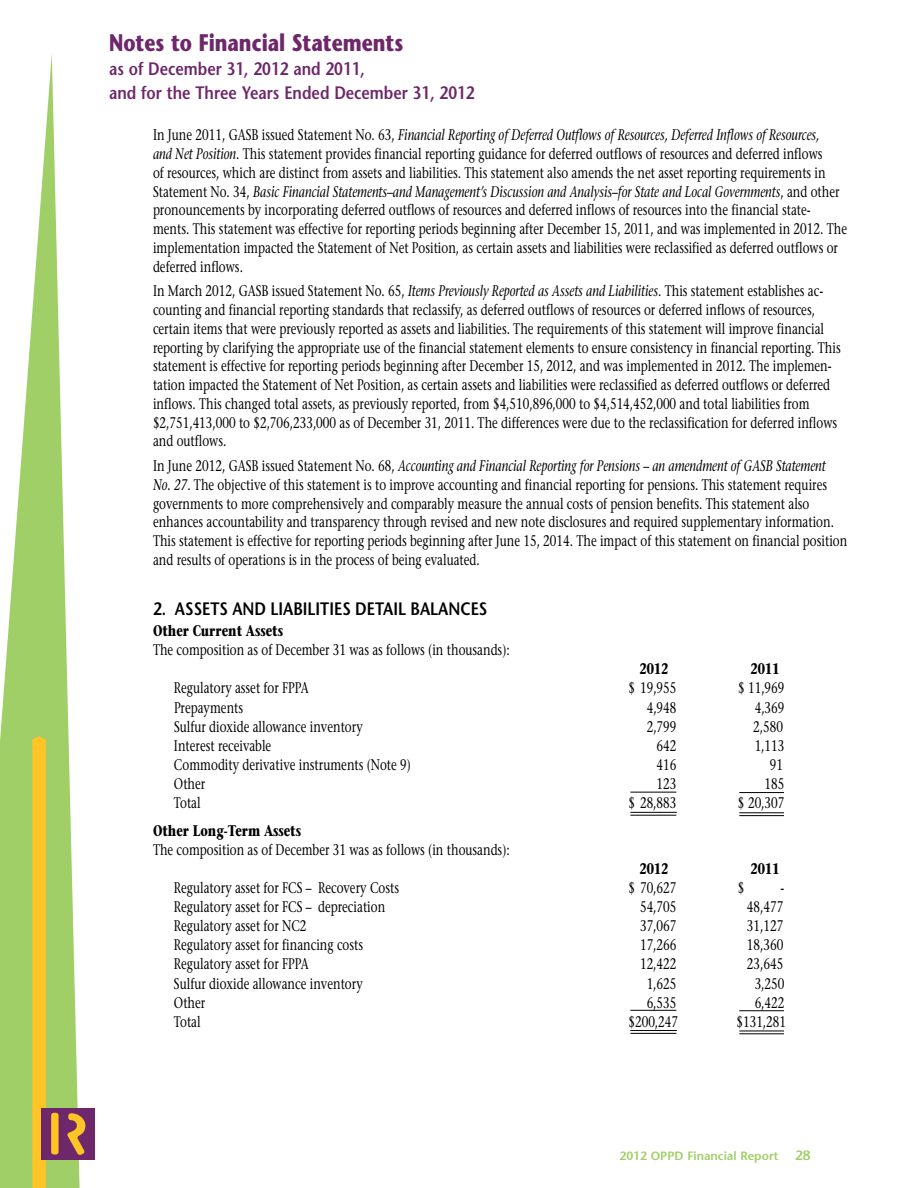
<style>
.page{position:relative;width:918px;height:1188px;background:#fff}
.page>*{position:absolute;margin:0;border:0;box-sizing:border-box;transform-origin:0 0}
.t1{font:700 24px "Stone Sans Std";color:#6d276a;scale:.8 1}
.t2{font:600 18px/24px "Stone Sans Std";color:#6d276a;scale:.85 1}
.t3{font:600 18px "Stone Sans Std";color:#000;scale:.85 1}
.t4{font:500 15.3px/18.8px "Stone Serif Std";color:#000;scale:.75 1}
.t5{font:700 15.3px "Stone Serif Std";color:#000;scale:.75 1}
.t6{font:600 12px "Stone Sans Std";color:#a0cf67}
.s1{font-style:italic}
.s2{font-size:13.5px}
</style>
<div class="page">
<svg style="left:0;top:54px;width:69px;height:1134px;fill:#a0cf67"></svg>
<div style="left:41px;top:1108px;width:54px;height:52px;background:#6d276a"></div>
<svg style="left:32px;top:736px;width:53px;height:452px"></svg>
<hr style="left:630px;top:792px;width:46px;height:1px;background:#000">
<hr style="left:739px;top:792px;width:45px;height:1px;background:#000">
<hr style="left:630px;top:812px;width:47px;height:1px;background:#000">
<hr style="left:739px;top:812px;width:45px;height:1px;background:#000">
<hr style="left:630px;top:815px;width:46px;height:1px;background:#000">
<hr style="left:739px;top:815px;width:45px;height:1px;background:#000">
<hr style="left:630px;top:1010px;width:46px;height:1px;background:#000">
<hr style="left:739px;top:1010px;width:45px;height:1px;background:#000">
<hr style="left:630px;top:1030px;width:47px;height:1px;background:#000">
<hr style="left:739px;top:1031px;width:45px;height:1px;background:#000">
<hr style="left:630px;top:1033px;width:46px;height:1px;background:#000">
<hr style="left:739px;top:1033px;width:45px;height:1px;background:#000">
<h1 class="t1" style="left:109px;top:28px;width:369px">Notes to Financial Statements</h1>
<p class="t2" style="left:109px;top:56px;width:432px">as of December 31, 2012 and 2011,<br>and for the Three Years Ended December 31, 2012</p>
<p class="t4" style="left:153px;top:126px;width:927px">In June 2011, GASB issued Statement No. 63, <span class="s1">Financial Reporting of Deferred Outflows of Resources, Deferred Inflows of Resources,<br>and Net Position</span>. This statement provides financial reporting guidance for deferred outflows of resources and deferred inflows<br>of resources, which are distinct from assets and liabilities. This statement also amends the net asset reporting requirements in Statement No. 34, <span class="s1">Basic Financial Statements–and Management’s Discussion and Analysis–for State and Local Governments</span>, and other pronouncements by incorporating deferred outflows of resources and deferred inflows of resources into the financial state&shy;ments. This statement was effective for reporting periods beginning after December 15, 2011, and was implemented in 2012. The implementation impacted the Statement of Net Position, as certain assets and liabilities were reclassified as deferred outflows or deferred inflows.</p>
<p class="t4" style="left:153px;top:282px;width:919px">In March 2012, GASB issued Statement No. 65, <span class="s1">Items Previously Reported as Assets and Liabilities</span>. This statement establishes ac&shy;counting and financial reporting standards that reclassify, as deferred outflows of resources or deferred inflows of resources, certain items that were previously reported as assets and liabilities. The requirements of this statement will improve financial reporting by clarifying the appropriate use of the financial statement elements to ensure consistency in financial reporting. This statement is effective for reporting periods beginning after December 15, 2012, and was implemented in 2012. The implemen&shy;tation impacted the Statement of Net Position, as certain assets and liabilities were reclassified as deferred outflows or deferred inflows. This changed total assets, as previously reported, from $4,510,896,000 to $4,514,452,000 and total liabilities from $2,751,413,000 to $2,706,233,000 as of December 31, 2011. The differences were due to the reclassification for deferred inflows and outflows.</p>
<p class="t4" style="left:153px;top:457px;width:927px">In June 2012, GASB issued Statement No. 68, <span class="s1">Accounting and Financial Reporting for Pensions – an amendment of GASB Statement No. 27</span>. The objective of this statement is to improve accounting and financial reporting for pensions. This statement requires governments to more comprehensively and comparably measure the annual costs of pension benefits. This statement also enhances accountability and transparency through revised and new note disclosures and required supplementary information.<br>This statement is effective for reporting periods beginning after June 15, 2014. The impact of this statement on financial position and results of operations is in the process of being evaluated.</p>
<p class="t3" style="left:153px;top:598px;width:395px">2. ASSETS AND LIABILITIES DETAIL BALANCES</p>
<p class="t5" style="left:153px;top:622px;width:175px">Other Current Assets</p>
<p class="t4" style="left:153px;top:641px;width:477px">The composition as of December 31 was as follows (in thousands):</p>
<p class="t5" style="left:639px;top:659px;width:40px">2012</p>
<p class="t5" style="left:750px;top:659px;width:40px">2011</p>
<p class="t4" style="left:174px;top:679px;width:181px">Regulatory asset for FPPA</p>
<p class="t4" style="left:629px;top:679px;width:66px">$ 19,955</p>
<p class="t4" style="left:738px;top:679px;width:64px">$ 11,969</p>
<p class="t4" style="left:174px;top:698px;width:94px">Prepayments</p>
<p class="t4" style="left:647px;top:698px;width:41px">4,948</p>
<p class="t4" style="left:755px;top:698px;width:41px">4,369</p>
<p class="t4" style="left:174px;top:717px;width:253px">Sulfur dioxide allowance inventory</p>
<p class="t4" style="left:647px;top:717px;width:41px">2,799</p>
<p class="t4" style="left:753px;top:717px;width:41px">2,580</p>
<p class="t4" style="left:174px;top:736px;width:131px">Interest receivable</p>
<p class="t4" style="left:657px;top:736px;width:28px">642</p>
<p class="t4" style="left:755px;top:736px;width:41px">1,113</p>
<p class="t4" style="left:174px;top:755px;width:317px">Commodity derivative instruments (Note 9)</p>
<p class="t4" style="left:657px;top:755px;width:28px">416</p>
<p class="t4" style="left:770px;top:755px;width:19px">91</p>
<p class="t4" style="left:174px;top:774px;width:43px">Other</p>
<p class="t4" style="left:657px;top:774px;width:28px">123</p>
<p class="t4" style="left:765px;top:774px;width:28px">185</p>
<p class="t4" style="left:174px;top:794px;width:37px">Total</p>
<p class="t4" style="left:628px;top:794px;width:66px">$ 28,883</p>
<p class="t4" style="left:738px;top:794px;width:64px">$ 20,307</p>
<p class="t5" style="left:153px;top:821px;width:199px">Other Long-Term Assets</p>
<p class="t4" style="left:153px;top:840px;width:477px">The composition as of December 31 was as follows (in thousands):</p>
<p class="t5" style="left:639px;top:859px;width:40px">2012</p>
<p class="t5" style="left:750px;top:859px;width:40px">2011</p>
<p class="t4" style="left:174px;top:878px;width:302px">Regulatory asset for FCS – Recovery Costs</p>
<p class="t4" style="left:628px;top:878px;width:66px">$ 70,627</p>
<p class="t4" style="left:738px;top:878px;width:10px">$</p>
<p class="t4" style="left:781px;top:878px;width:7px">-</p>
<p class="t4" style="left:174px;top:897px;width:283px">Regulatory asset for FCS – depreciation</p>
<p class="t4" style="left:640px;top:897px;width:50px">54,705</p>
<p class="t4" style="left:747px;top:897px;width:50px">48,477</p>
<p class="t4" style="left:174px;top:917px;width:178px">Regulatory asset for NC2</p>
<p class="t4" style="left:640px;top:917px;width:50px">37,067</p>
<p class="t4" style="left:747px;top:917px;width:50px">31,127</p>
<p class="t4" style="left:174px;top:936px;width:254px">Regulatory asset for financing costs</p>
<p class="t4" style="left:640px;top:936px;width:50px">17,266</p>
<p class="t4" style="left:747px;top:936px;width:50px">18,360</p>
<p class="t4" style="left:174px;top:955px;width:181px">Regulatory asset for FPPA</p>
<p class="t4" style="left:640px;top:955px;width:50px">12,422</p>
<p class="t4" style="left:747px;top:955px;width:50px">23,645</p>
<p class="t4" style="left:174px;top:974px;width:253px">Sulfur dioxide allowance inventory</p>
<p class="t4" style="left:647px;top:974px;width:41px">1,625</p>
<p class="t4" style="left:755px;top:974px;width:41px">3,250</p>
<p class="t4" style="left:174px;top:993px;width:43px">Other</p>
<p class="t4" style="left:647px;top:993px;width:41px">6,535</p>
<p class="t4" style="left:755px;top:993px;width:41px">6,422</p>
<p class="t4" style="left:174px;top:1012px;width:37px">Total</p>
<p class="t4" style="left:628px;top:1012px;width:68px">$200,247</p>
<p class="t4" style="left:737px;top:1012px;width:68px">$131,281</p>
<p class="t6" style="left:619px;top:1149px;width:193px">2012 OPPD Financial Report <span class="s2">28</span></p>
</div>
